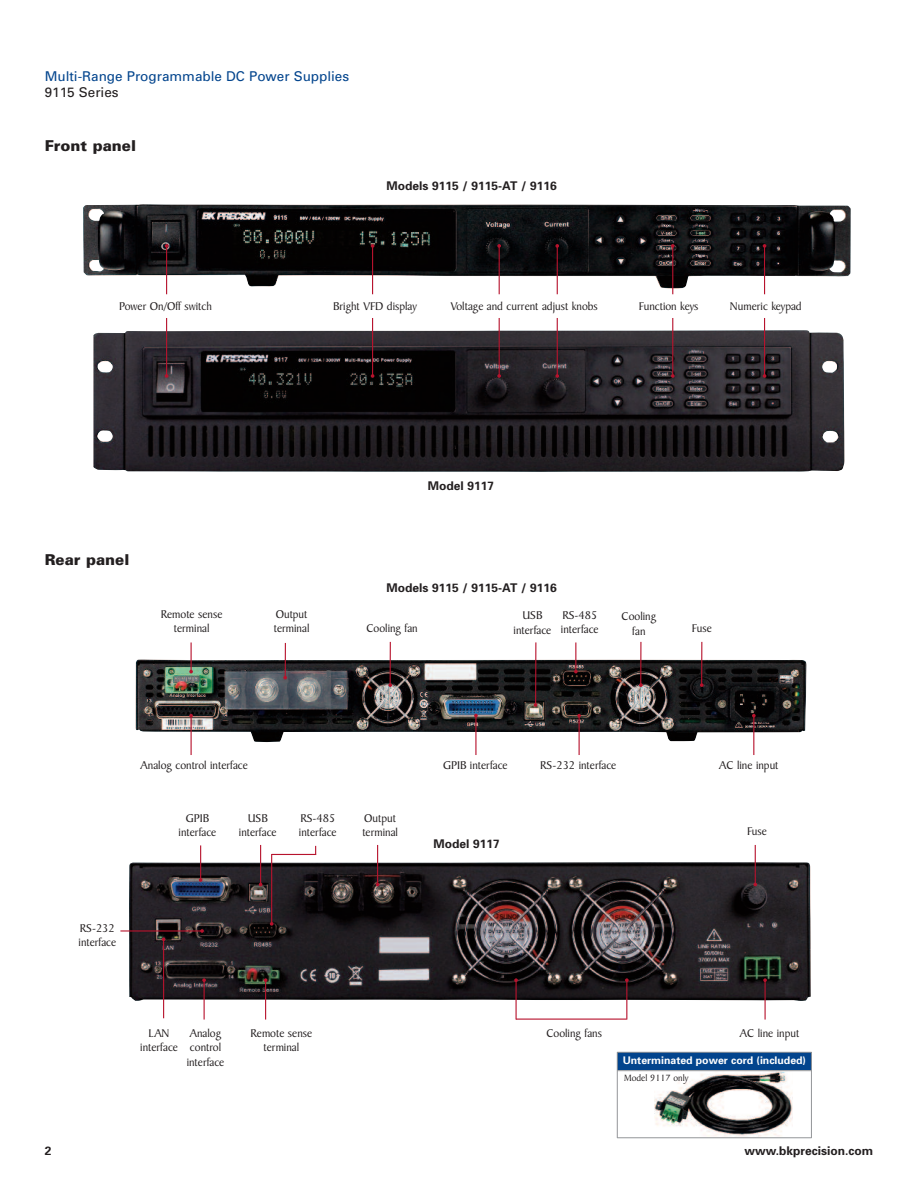
<style>
.page{position:relative;width:918px;height:1188px;background:#fff}
.page>*{position:absolute;margin:0;border:0;box-sizing:border-box;transform-origin:0 0}
.t1{font:900 15px "Univers";color:#231f20}
.t2{font:13.5px "Univers";color:#02448d}
.t3{font:13.5px "Univers";color:#231f20}
.t4{font:12px/14.4px "Baker Signet BT";color:#231f20;text-align:center}
.t5{font:700 12px "Univers";color:#231f20}
.t6{font:700 10.5px "Univers";color:#fff}
.t7{font:9.75px "Baker Signet BT";color:#231f20}
</style>
<div class="page">
<img style="left:83px;top:204px;width:768px;height:85px">
<img style="left:136px;top:659px;width:671px;height:83px">
<img style="left:129px;top:862px;width:682px;height:139px">
<img style="left:93px;top:330px;width:751px;height:142px">
<hr style="left:272px;top:854px;width:44px;height:1px;background:#b7132d">
<hr style="left:516px;top:1019px;width:111px;height:1px;background:#b7132d">
<hr style="left:166px;top:318px;width:1px;height:58px;background:#b7132d">
<hr style="left:372px;top:318px;width:1px;height:58px;background:#b7132d">
<hr style="left:499px;top:318px;width:1px;height:58px;background:#b7132d">
<svg style="left:497px;top:374px;width:4px;height:4px"></svg>
<hr style="left:557px;top:318px;width:1px;height:58px;background:#b7132d">
<svg style="left:555px;top:374px;width:4px;height:4px"></svg>
<hr style="left:672px;top:318px;width:1px;height:58px;background:#b7132d">
<svg style="left:671px;top:374px;width:4px;height:4px"></svg>
<hr style="left:764px;top:318px;width:1px;height:58px;background:#b7132d">
<hr style="left:191px;top:716px;width:1px;height:39px;background:#b7132d">
<hr style="left:475px;top:716px;width:1px;height:39px;background:#b7132d">
<hr style="left:579px;top:716px;width:1px;height:39px;background:#b7132d">
<hr style="left:753px;top:716px;width:1px;height:39px;background:#b7132d">
<hr style="left:166px;top:246px;width:1px;height:48px;background:#b7132d">
<hr style="left:372px;top:246px;width:1px;height:48px;background:#b7132d">
<hr style="left:499px;top:246px;width:1px;height:48px;background:#b7132d">
<svg style="left:497px;top:244px;width:4px;height:4px"></svg>
<hr style="left:557px;top:246px;width:1px;height:48px;background:#b7132d">
<svg style="left:555px;top:244px;width:4px;height:4px"></svg>
<hr style="left:672px;top:246px;width:1px;height:48px;background:#b7132d">
<svg style="left:671px;top:244px;width:4px;height:4px"></svg>
<hr style="left:764px;top:246px;width:1px;height:48px;background:#b7132d">
<hr style="left:191px;top:642px;width:1px;height:30px;background:#b7132d">
<hr style="left:163px;top:939px;width:1px;height:79px;background:#b7132d">
<hr style="left:204px;top:980px;width:1px;height:40px;background:#b7132d">
<svg style="left:202px;top:978px;width:4px;height:4px"></svg>
<hr style="left:265px;top:980px;width:1px;height:40px;background:#b7132d">
<hr style="left:516px;top:980px;width:1px;height:40px;background:#b7132d">
<svg style="left:514px;top:978px;width:4px;height:4px"></svg>
<hr style="left:626px;top:980px;width:1px;height:40px;background:#b7132d">
<svg style="left:625px;top:978px;width:4px;height:4px"></svg>
<hr style="left:765px;top:980px;width:1px;height:40px;background:#b7132d">
<svg style="left:763px;top:978px;width:4px;height:4px"></svg>
<hr style="left:120px;top:930px;width:82px;height:2px;background:#b7132d">
<svg style="left:200px;top:929px;width:4px;height:4px"></svg>
<hr style="left:200px;top:845px;width:1px;height:35px;background:#b7132d">
<hr style="left:260px;top:845px;width:1px;height:40px;background:#b7132d">
<hr style="left:377px;top:845px;width:1px;height:40px;background:#b7132d">
<hr style="left:755px;top:845px;width:1px;height:40px;background:#b7132d">
<hr style="left:271px;top:854px;width:1px;height:70px;background:#b7132d">
<svg style="left:270px;top:922px;width:4px;height:4px"></svg>
<hr style="left:575px;top:642px;width:1px;height:30px;background:#b7132d">
<hr style="left:285px;top:643px;width:1px;height:35px;background:#b7132d">
<hr style="left:390px;top:642px;width:1px;height:43px;background:#b7132d">
<svg style="left:388px;top:683px;width:4px;height:4px"></svg>
<hr style="left:640px;top:642px;width:1px;height:43px;background:#b7132d">
<svg style="left:639px;top:683px;width:4px;height:4px"></svg>
<hr style="left:701px;top:642px;width:1px;height:43px;background:#b7132d">
<svg style="left:700px;top:683px;width:4px;height:4px"></svg>
<hr style="left:535px;top:642px;width:1px;height:63px;background:#b7132d">
<div style="left:617px;top:1052px;width:195px;height:19px;background:#02448d"></div>
<img style="left:655px;top:1071px;width:137px;height:66px">
<hr style="left:617px;top:1052px;width:1px;height:86px;background:#939598">
<hr style="left:811px;top:1052px;width:1px;height:86px;background:#939598">
<hr style="left:617px;top:1052px;width:195px;height:1px;background:#939598">
<hr style="left:617px;top:1070px;width:195px;height:1px;background:#939598">
<hr style="left:617px;top:1138px;width:195px;height:1px;background:#939598">
<p class="t2" style="left:45px;top:71px;width:306px">Multi-Range Programmable DC Power Supplies</p>
<p class="t3" style="left:45px;top:87px;width:75px">9115 Series</p>
<p class="t1" style="left:45px;top:140px;width:93px">Front panel</p>
<p class="t5" style="left:387px;top:182px;width:172px">Models 9115 / 9115-AT / 9116</p>
<p class="t4" style="left:119px;top:300px;width:94px">Power On/Off switch</p>
<p class="t4" style="left:333px;top:300px;width:85px">Bright VFD display</p>
<p class="t4" style="left:451px;top:300px;width:148px">Voltage and current adjust knobs</p>
<p class="t4" style="left:639px;top:300px;width:61px">Function keys</p>
<p class="t4" style="left:730px;top:300px;width:73px">Numeric keypad</p>
<p class="t1" style="left:45px;top:555px;width:86px">Rear panel</p>
<p class="t4" style="left:161px;top:608px;width:63px">Remote sense terminal</p>
<p class="t4" style="left:274px;top:608px;width:37px;text-align:left">Output terminal</p>
<p class="t5" style="left:428px;top:482px;width:68px">Model 9117</p>
<p class="t5" style="left:387px;top:583px;width:172px">Models 9115 / 9115-AT / 9116</p>
<p class="t4" style="left:366px;top:623px;width:53px">Cooling fan</p>
<p class="t4" style="left:514px;top:610px;width:39px">USB interface</p>
<p class="t4" style="left:561px;top:609px;width:39px;text-align:left">RS-485 interface</p>
<p class="t4" style="left:622px;top:610px;width:36px">Cooling fan</p>
<p class="t4" style="left:692px;top:623px;width:21px">Fuse</p>
<p class="t4" style="left:141px;top:759px;width:109px">Analog control interface</p>
<p class="t4" style="left:443px;top:759px;width:66px">GPIB interface</p>
<p class="t4" style="left:540px;top:759px;width:78px">RS-232 interface</p>
<p class="t4" style="left:719px;top:759px;width:61px">AC line input</p>
<p class="t4" style="left:179px;top:812px;width:39px">GPIB interface</p>
<p class="t4" style="left:239px;top:812px;width:39px">USB interface</p>
<p class="t4" style="left:299px;top:812px;width:39px;text-align:left">RS-485 interface</p>
<p class="t4" style="left:362px;top:812px;width:37px;text-align:left">Output terminal</p>
<p class="t5" style="left:433px;top:840px;width:68px">Model 9117</p>
<p class="t4" style="left:747px;top:825px;width:21px">Fuse</p>
<p class="t4" style="left:79px;top:922px;width:39px;text-align:left">RS-232 interface</p>
<p class="t5" style="left:45px;top:1146px;width:8px">2</p>
<p class="t4" style="left:140px;top:1027px;width:39px">LAN interface</p>
<p class="t4" style="left:546px;top:1027px;width:57px">Cooling fans</p>
<p class="t4" style="left:190px;top:1027px;width:33px">Analog</p>
<p class="t4" style="left:740px;top:1027px;width:61px">AC line input</p>
<p class="t4" style="left:187px;top:1042px;width:39px;text-align:left">control interface</p>
<p class="t4" style="left:251px;top:1027px;width:63px">Remote sense terminal</p>
<p class="t6" style="left:623px;top:1057px;width:185px">Unterminated power cord (included)</p>
<p class="t7" style="left:624px;top:1075px;width:66px">Model 9117 only</p>
<p class="t5" style="left:745px;top:1146px;width:130px">www.bkprecision.com</p>
</div>
